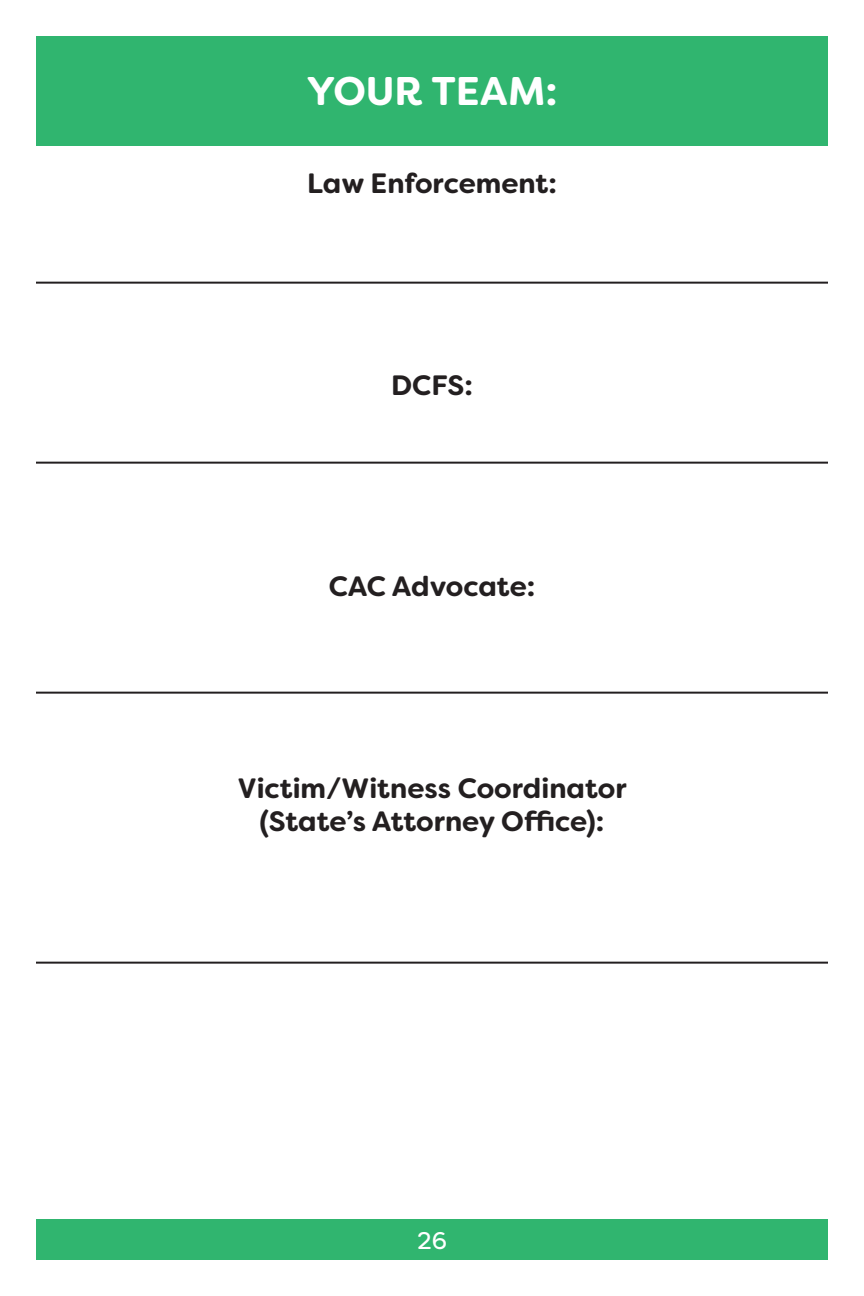
<style>
.page{position:relative;width:864px;height:1296px;background:#fff}
.page>*{position:absolute;margin:0;border:0;box-sizing:border-box;transform-origin:0 0}
.t1{font:700 40px "Filson Soft";color:#fff}
.t2{font:700 28px "Filson Soft";color:#231f20}
.t3{font:24px "Filson Soft";color:#fff}
</style>
<div class="page">
<div style="left:36px;top:36px;width:792px;height:109px;background:#30b56f"></div>
<div style="left:36px;top:1220px;width:792px;height:40px;background:#30b56f"></div>
<hr style="left:36px;top:282px;width:792px;height:2px;background:#231f20">
<hr style="left:36px;top:462px;width:792px;height:2px;background:#231f20">
<hr style="left:36px;top:692px;width:792px;height:2px;background:#231f20">
<hr style="left:36px;top:962px;width:792px;height:2px;background:#231f20">
<p class="t1" style="left:307px;top:65px;width:253px">YOUR TEAM:</p>
<p class="t2" style="left:307px;top:165px;width:251px">Law Enforcement:</p>
<p class="t2" style="left:391px;top:367px;width:83px">DCFS:</p>
<p class="t2" style="left:329px;top:568px;width:208px">CAC Advocate:</p>
<p class="t2" style="left:238px;top:770px;width:390px">Victim/Witness Coordinator</p>
<p class="t2" style="left:260px;top:804px;width:346px">(State’s Attorney Office):</p>
<p class="t3" style="left:417px;top:1225px;width:31px">26</p>
</div>
